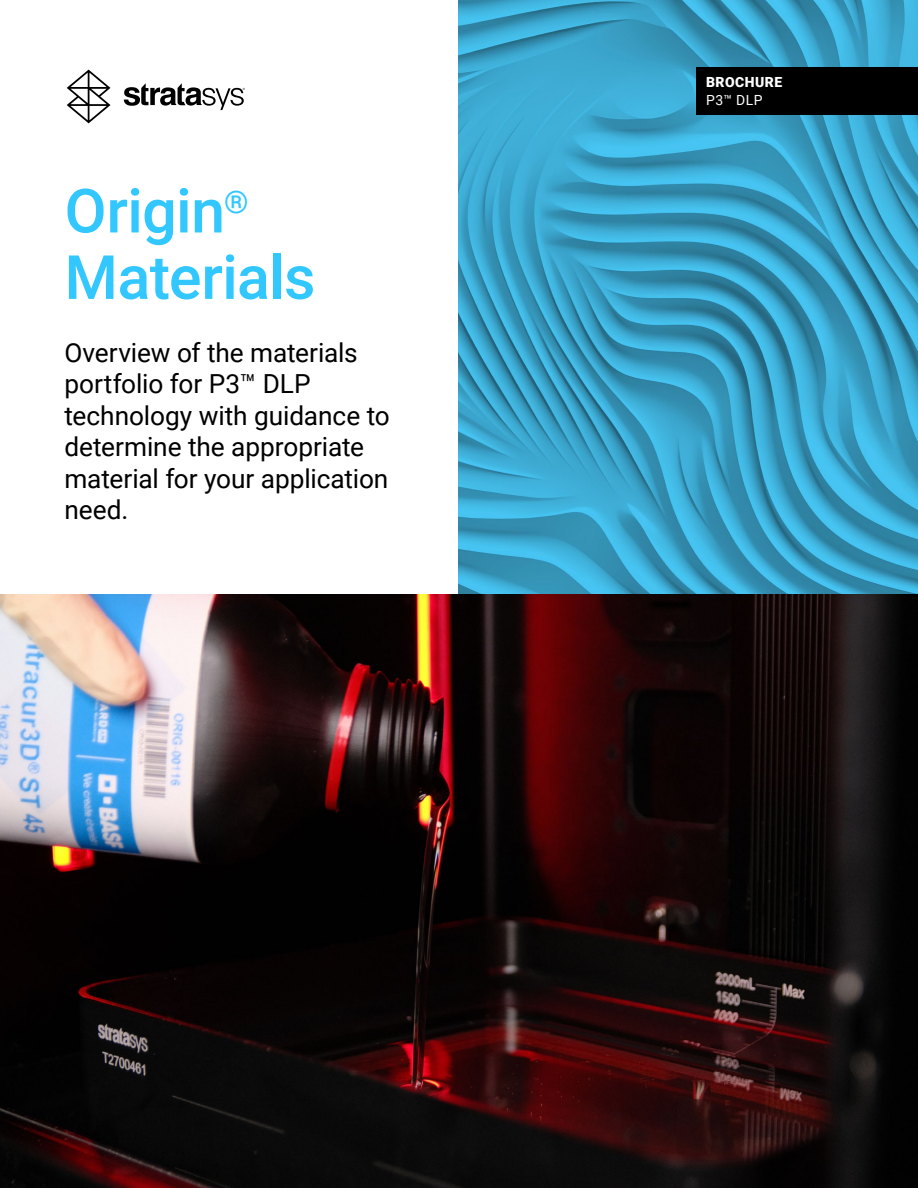
<style>
.page{position:relative;width:918px;height:1188px;background:#fff}
.page>*{position:absolute;margin:0;border:0;box-sizing:border-box;transform-origin:0 0}
.t1{font:500 61.05px/66.4px "Roboto";letter-spacing:-.01em;color:#32c8ff}
.t2{font:26.25px/31.5px "Roboto";letter-spacing:-.005em;color:#000}
.t3{font:900 13.95px "Roboto";letter-spacing:.035em;color:#fff}
.t4{font:13.95px "Roboto";color:#fff}
</style>
<div class="page">
<svg style="left:124px;top:83px;width:121px;height:27px"></svg>
<svg style="left:67px;top:70px;width:44px;height:53px"></svg>
<img style="left:458px;top:0;width:460px;height:594px">
<img style="left:0;top:594px;width:918px;height:594px">
<div style="left:696px;top:67px;width:222px;height:48px;background:#000"></div>
<h1 class="t1" style="left:64px;top:175px;width:252px">Origin<sup>®<br></sup>Materials</h1>
<p class="t2" style="left:64px;top:336px;width:327px">Overview of the materials portfolio for P3™ DLP technology with guidance to determine the appropriate material for your application need.</p>
<p class="t3" style="left:706px;top:72px;width:78px">BROCHURE</p>
<p class="t4" style="left:706px;top:91px;width:58px">P3™ DLP</p>
</div>
